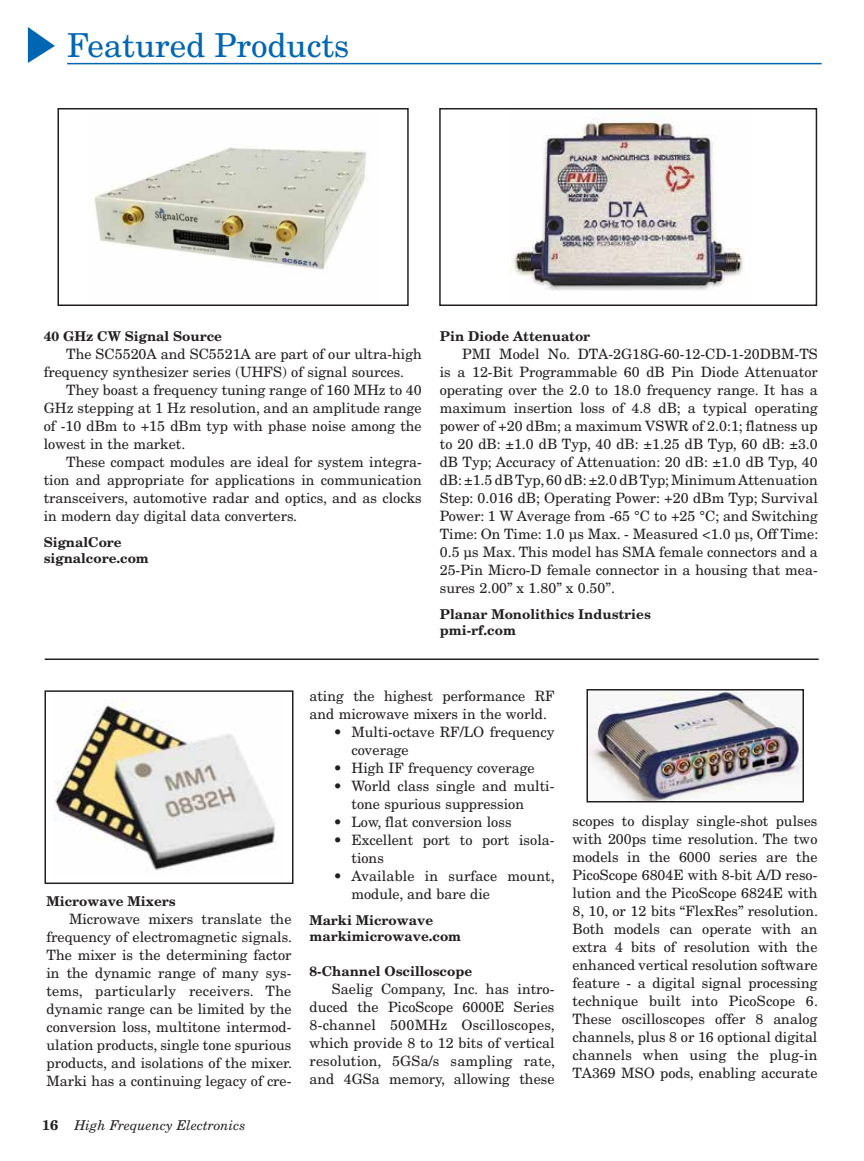
<style>
.page{position:relative;width:864px;height:1161px;background:#fff}
.page>*{position:absolute;margin:0;border:0;box-sizing:border-box;transform-origin:0 0}
.t1{font:33px "New Century Schlbk";color:#0066b3}
.t2{font:14.25px/18px "New Century Schlbk";color:#231f20;text-align:justify}
.t3{font:700 13.5px/16.5px "New Century Schlbk";color:#231f20}
.t4{font:italic 13.5px "New Century Schlbk";color:#231f20}
.s1{font-weight:700;font-style:normal;font-size:14.25px}
</style>
<div class="page">
<img style="left:54px;top:702px;width:222px;height:169px">
<div style="left:45px;top:690px;width:249px;height:194px;border:2px solid #231f20"></div>
<svg style="left:27px;top:27px;width:28px;height:36px"></svg>
<hr style="left:67px;top:63px;width:755px;height:1px;background:#0066b3">
<img style="left:94px;top:147px;width:273px;height:123px">
<div style="left:57px;top:108px;width:352px;height:198px;border:2px solid #231f20"></div>
<img style="left:509px;top:117px;width:234px;height:174px">
<div style="left:439px;top:108px;width:378px;height:198px;border:2px solid #231f20"></div>
<hr style="left:45px;top:658px;width:774px;height:2px;background:#231f20">
<img style="left:589px;top:692px;width:212px;height:107px">
<div style="left:586px;top:689px;width:218px;height:113px;border:2px solid #231f20"></div>
<h1 class="t1" style="left:67px;top:25px;width:284px">Featured Products</h1>
<p class="t3" style="left:44px;top:328px;width:180px">40 GHz CW Signal Source</p>
<p class="t2" style="left:44px;top:345px;width:380px;text-indent:23px">The SC5520A and SC5521A are part of our ultra-high frequency synthesizer series (UHFS) of signal sources.</p>
<p class="t2" style="left:44px;top:381px;width:380px;text-indent:23px">They boast a frequency tuning range of 160 MHz to 40<br>GHz stepping at 1 Hz resolution, and an amplitude range of -10 dBm to +15 dBm typ with phase noise among the lowest in the market.</p>
<p class="t2" style="left:44px;top:453px;width:380px;text-indent:23px">These compact modules are ideal for system integra&shy;tion and appropriate for applications in communication transceivers, automotive radar and optics, and as clocks in modern day digital data converters.</p>
<p class="t3" style="left:44px;top:534px;width:107px">SignalCore signalcore.com</p>
<p class="t3" style="left:440px;top:328px;width:152px">Pin Diode Attenuator</p>
<p class="t2" style="left:440px;top:345px;width:380px;text-indent:23px">PMI Model No. DTA-2G18G-60-12-CD-1-20DBM-TS is a 12-Bit Programmable 60 dB Pin Diode Attenuator operating over the 2.0 to 18.0 frequency range. It has a maximum insertion loss of 4.8 dB; a typical operating power of +20 dBm; a maximum VSWR of 2.0:1; flatness up to 20 dB: ±1.0 dB Typ, 40 dB: ±1.25 dB Typ, 60 dB: ±3.0 dB Typ; Accuracy of Attenuation: 20 dB: ±1.0 dB Typ, 40 dB: ±1.5 dB Typ, 60 dB: ±2.0 dB Typ; Minimum Attenuation Step: 0.016 dB; Operating Power: +20 dBm Typ; Survival Power: 1 W Average from -65 °C to +25 °C; and Switching Time: On Time: 1.0 µs Max. - Measured &lt;1.0 µs, Off Time:<br>0.5 µs Max. This model has SMA female connectors and a 25-Pin Micro-D female connector in a housing that mea&shy;sures 2.00” x 1.80” x 0.50”.</p>
<p class="t3" style="left:440px;top:606px;width:212px">Planar Monolithics Industries pmi-rf.com</p>
<p class="t3" style="left:46px;top:893px;width:131px">Microwave Mixers</p>
<p class="t2" style="left:46px;top:910px;width:247px;text-indent:23px">Microwave mixers translate the frequency of electromagnetic signals.<br>The mixer is the determining factor in the dynamic range of many sys&shy;tems, particularly receivers. The dynamic range can be limited by the conversion loss, multitone intermod&shy;ulation products, single tone spurious products, and isolations of the mixer.<br>Marki has a continuing legacy of cre-</p>
<p class="t4" style="left:42px;top:1117px;width:205px"><span class="s1">16</span> High Frequency Electronics</p>
<p class="t2" style="left:309px;top:687px;width:247px">ating the highest performance RF and microwave mixers in the world.</p>
<p class="t2" style="left:351px;top:723px;width:204px;text-indent:-18px">• Multi-octave RF/LO frequency coverage</p>
<p class="t2" style="left:333px;top:759px;width:202px">• High IF frequency coverage</p>
<p class="t2" style="left:351px;top:777px;width:205px;text-indent:-18px">• World class single and multi&shy;tone spurious suppression</p>
<p class="t2" style="left:333px;top:813px;width:180px">• Low, flat conversion loss</p>
<p class="t2" style="left:351px;top:831px;width:205px;text-indent:-18px">• Excellent port to port isola&shy;tions</p>
<p class="t2" style="left:351px;top:867px;width:205px;text-indent:-18px">• Available in surface mount, module, and bare die</p>
<p class="t3" style="left:309px;top:912px;width:153px">Marki Microwave markimicrowave.com</p>
<p class="t3" style="left:309px;top:963px;width:164px">8-Channel Oscilloscope</p>
<p class="t2" style="left:309px;top:980px;width:247px;text-indent:23px">Saelig Company, Inc. has intro&shy;duced the PicoScope 6000E Series 8-channel 500MHz Oscilloscopes, which provide 8 to 12 bits of vertical resolution, 5GSa/s sampling rate, and 4GSa memory, allowing these</p>
<p class="t2" style="left:572px;top:812px;width:247px">scopes to display single-shot pulses with 200ps time resolution. The two models in the 6000 series are the PicoScope 6804E with 8-bit A/D reso&shy;lution and the PicoScope 6824E with 8, 10, or 12 bits “FlexRes” resolution.<br>Both models can operate with an extra 4 bits of resolution with the enhanced vertical resolution software feature - a digital signal processing technique built into PicoScope 6.<br>These oscilloscopes offer 8 analog channels, plus 8 or 16 optional digital channels when using the plug-in TA369 MSO pods, enabling accurate</p>
</div>
